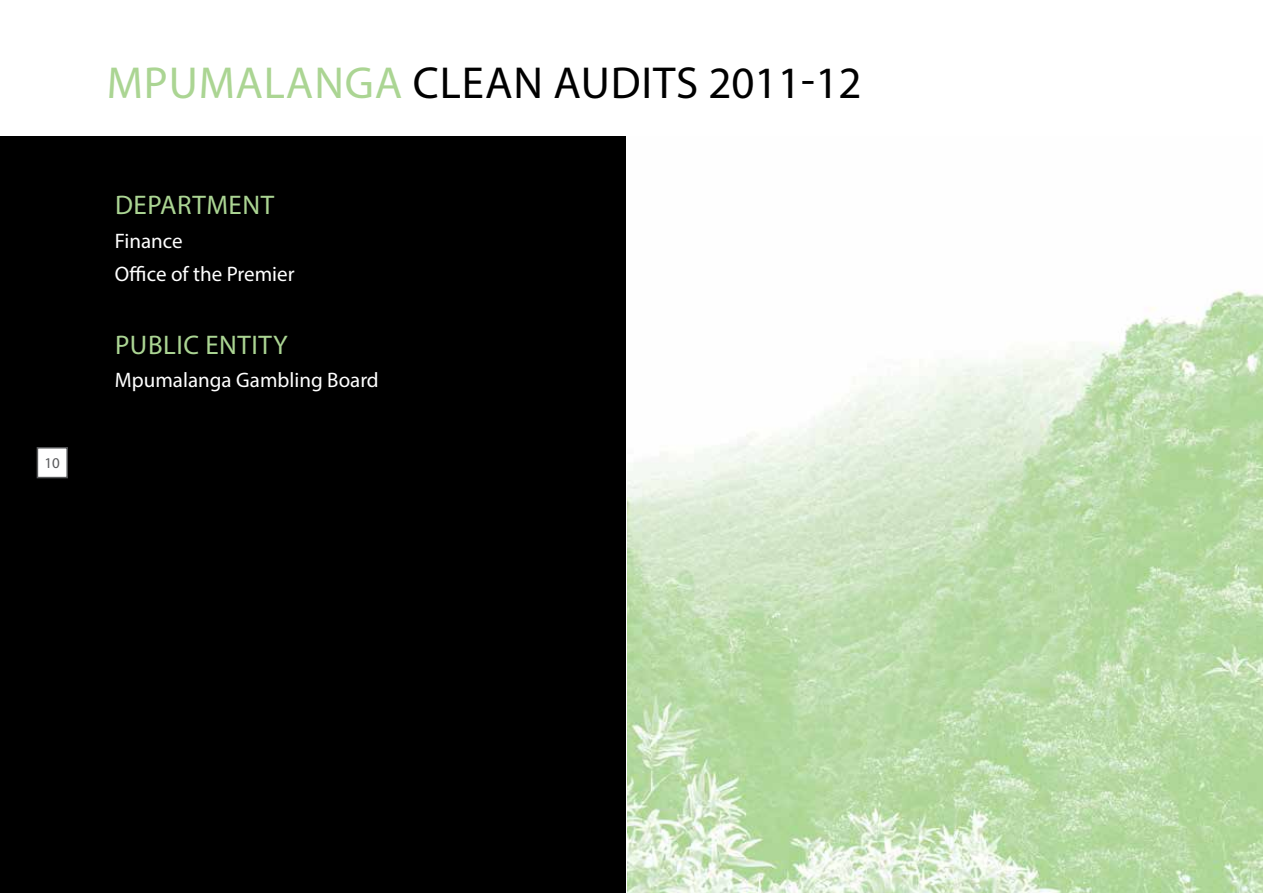
<style>
.page{position:relative;width:1263px;height:893px;background:#fff}
.page>*{position:absolute;margin:0;border:0;box-sizing:border-box;transform-origin:0 0}
.t1{font:45px "Myriad Pro";letter-spacing:.02em;color:#abd593}
.t2{font:45px "Myriad Pro";color:#000}
.t3{font:27px "Myriad Pro";letter-spacing:.02em;color:#abd593}
.t4{font:21px/33.8px "Myriad Pro";color:#fff}
.t5{font:15px "Myriad Pro";color:#58595b}
.s1{color:#000}
</style>
<div class="page">
<div style="left:0;top:136px;width:625px;height:757px;background:#000"></div>
<img style="left:627px;top:290px;width:636px;height:603px">
<div style="left:37px;top:448px;width:30px;height:30px;background:#fff"></div>
<div style="left:37px;top:447px;width:31px;height:31px;border:2px solid #58595b"></div>
<p class="t5" style="left:45px;top:454px;width:17px">10</p>
<h1 class="t1" style="left:107px;top:55px;width:359px">MPUMALANGA <span class="s1">Clean</span></h1>
<h1 class="t2" style="left:553px;top:55px;width:79px">Audits</h1>
<h1 class="t2" style="left:708px;top:55px;width:155px">2011-12</h1>
<p class="t3" style="left:115px;top:188px;width:161px">DEPARTMENT</p>
<p class="t4" style="left:115px;top:223px;width:181px">Finance<br>Office of the Premier</p>
<p class="t3" style="left:115px;top:328px;width:174px">PUBLIC ENTITY</p>
<p class="t4" style="left:115px;top:363px;width:265px">Mpumalanga Gambling Board</p>
</div>
